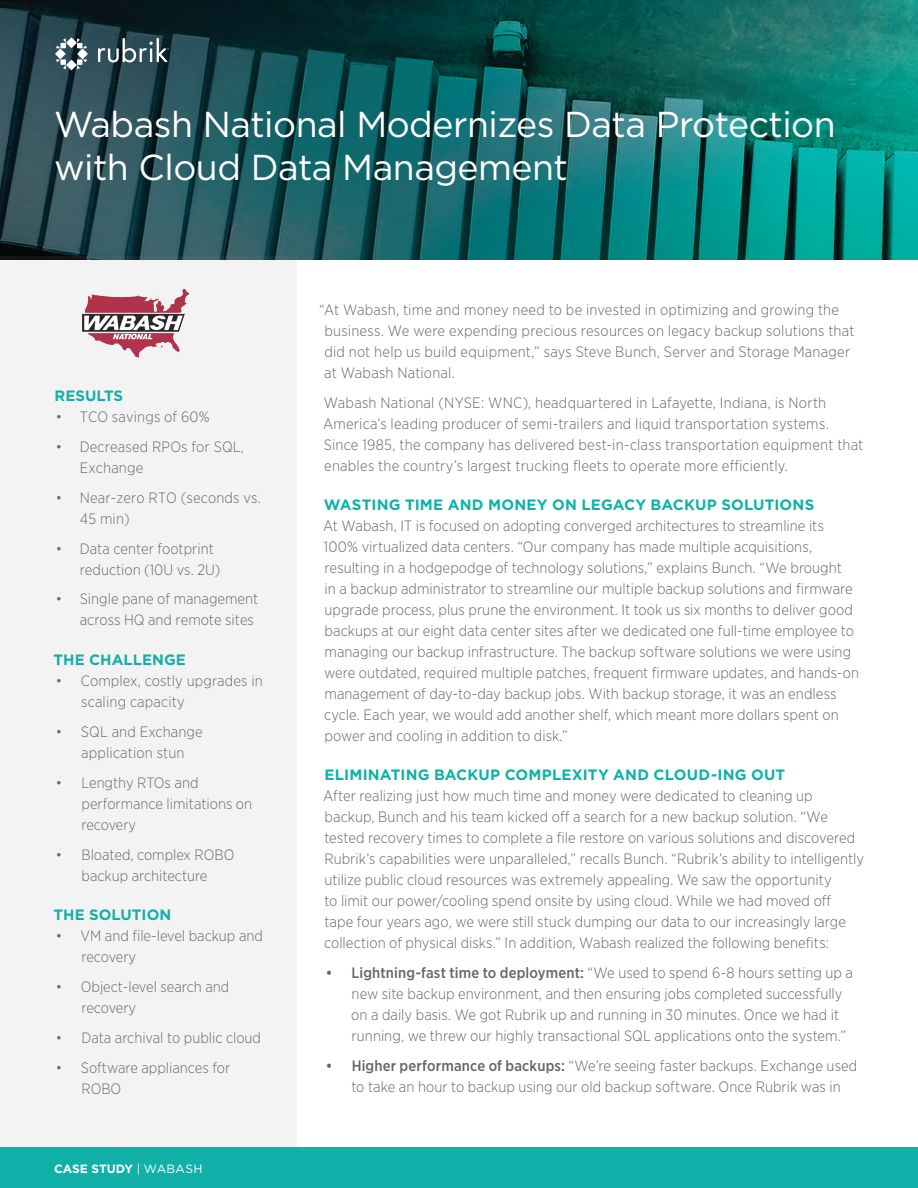
<style>
.page{position:relative;width:918px;height:1188px;background:#fff}
.page>*{position:absolute;margin:0;border:0;box-sizing:border-box;transform-origin:0 0}
.t1{font:36px/43.2px "Gotham";letter-spacing:-.015em;color:#fff}
.t2{font:300 15px/21px "Gotham Narrow";letter-spacing:.005em;color:#63666a}
.t3{font:700 15px "Gotham";letter-spacing:.005em;color:#0db2a8}
.t4{font:700 12px "Gotham";color:#fff}
.s1{font-weight:400}
.s2{font-weight:500}
</style>
<div class="page">
<img style="left:0;top:0;width:918px;height:260px">
<svg style="left:66px;top:38px;width:11px;height:10px"></svg>
<svg style="left:66px;top:60px;width:11px;height:10px"></svg>
<svg style="left:77px;top:49px;width:11px;height:10px"></svg>
<svg style="left:56px;top:38px;width:10px;height:10px"></svg>
<svg style="left:77px;top:59px;width:10px;height:10px"></svg>
<svg style="left:56px;top:59px;width:10px;height:10px"></svg>
<svg style="left:77px;top:38px;width:10px;height:10px"></svg>
<svg style="left:55px;top:49px;width:11px;height:10px"></svg>
<svg style="left:98px;top:38px;width:71px;height:24px"></svg>
<div style="left:0;top:1148px;width:918px;height:40px;background:#11b1aa"></div>
<div style="left:0;top:256px;width:297px;height:892px;background:#f3f3f3"></div>
<img style="left:82px;top:288px;width:106px;height:70px">
<h1 class="t1" style="left:54px;top:102px;width:783px">Wabash National Modernizes Data Protection with Cloud Data Management</h1>
<p class="t3" style="left:55px;top:386px;width:70px">RESULTS</p>
<p class="t2" style="left:56px;top:406px;width:155px">• TCO savings of 60%</p>
<p class="t2" style="left:80px;top:436px;width:166px;text-indent:-24px">• Decreased RPOs for SQL,<br>Exchange</p>
<p class="t2" style="left:80px;top:487px;width:182px;text-indent:-24px">• Near-zero RTO (seconds vs.<br>45 min)</p>
<p class="t2" style="left:80px;top:538px;width:142px;text-indent:-24px">• Data center footprint reduction (10U vs. 2U)</p>
<p class="t2" style="left:56px;top:588px;width:204px;text-align:right">• Single pane of management across HQ and remote sites</p>
<p class="t3" style="left:54px;top:650px;width:134px">THE CHALLENGE</p>
<p class="t2" style="left:81px;top:670px;width:183px;text-indent:-25px">• Complex, costly upgrades in scaling capacity</p>
<p class="t2" style="left:56px;top:721px;width:148px;text-align:center">• SQL and Exchange application stun</p>
<p class="t2" style="left:82px;top:772px;width:172px;text-indent:-26px">• Lengthy RTOs and performance limitations on recovery</p>
<p class="t2" style="left:56px;top:844px;width:180px;text-align:center">• Bloated, complex ROBO backup architecture</p>
<p class="t3" style="left:54px;top:905px;width:119px">THE SOLUTION</p>
<p class="t2" style="left:82px;top:925px;width:183px;text-indent:-26px">• VM and file-level backup and recovery</p>
<p class="t2" style="left:82px;top:976px;width:149px;text-indent:-26px">• Object-level search and recovery</p>
<p class="t2" style="left:56px;top:1027px;width:207px">• Data archival to public cloud</p>
<p class="t2" style="left:81px;top:1057px;width:150px;text-indent:-26px">• Software appliances for<br>ROBO</p>
<p class="t4" style="left:54px;top:1161px;width:150px">CASE STUDY <span class="s1">| WABASH</span></p>
<p class="t2" style="left:324px;top:299px;width:532px;text-indent:-5px">“At Wabash, time and money need to be invested in optimizing and growing the business. We were expending precious resources on legacy backup solutions that did not help us build equipment,” says Steve Bunch, Server and Storage Manager at Wabash National.</p>
<p class="t2" style="left:323px;top:392px;width:542px">Wabash National (NYSE: WNC), headquartered in Lafayette, Indiana, is North America’s leading producer of semi-trailers and liquid transportation systems.<br>Since 1985, the company has delivered best-in-class transportation equipment that enables the country’s largest trucking fleets to operate more efficiently.</p>
<p class="t3" style="left:324px;top:495px;width:492px">WASTING TIME AND MONEY ON LEGACY BACKUP SOLUTIONS</p>
<p class="t2" style="left:323px;top:515px;width:538px">At Wabash, IT is focused on adopting converged architectures to streamline its 100% virtualized data centers. “Our company has made multiple acquisitions, resulting in a hodgepodge of technology solutions,” explains Bunch. “We brought<br>in a backup administrator to streamline our multiple backup solutions and firmware upgrade process, plus prune the environment. It took us six months to deliver good backups at our eight data center sites after we dedicated one full-time employee to managing our backup infrastructure. The backup software solutions we were using were outdated, required multiple patches, frequent firmware updates, and hands-on management of day-to-day backup jobs. With backup storage, it was an endless cycle. Each year, we would add another shelf, which meant more dollars spent on power and cooling in addition to disk.”</p>
<p class="t3" style="left:325px;top:765px;width:462px">ELIMINATING BACKUP COMPLEXITY AND CLOUD-ING OUT</p>
<p class="t2" style="left:323px;top:785px;width:542px">After realizing just how much time and money were dedicated to cleaning up backup, Bunch and his team kicked off a search for a new backup solution. “We tested recovery times to complete a file restore on various solutions and discovered Rubrik’s capabilities were unparalleled,” recalls Bunch. “Rubrik’s ability to intelligently utilize public cloud resources was extremely appealing. We saw the opportunity<br>to limit our power/cooling spend onsite by using cloud. While we had moved off<br>tape four years ago, we were still stuck dumping our data to our increasingly large collection of physical disks.” In addition, Wabash realized the following benefits:</p>
<p class="t2" style="left:351px;top:962px;width:503px;text-indent:-25px"><span class="s2">• Lightning-fast time to deployment:</span> “We used to spend 6-8 hours setting up a new site backup environment, and then ensuring jobs completed successfully on a daily basis. We got Rubrik up and running in 30 minutes. Once we had it running, we threw our highly transactional SQL applications onto the system.”</p>
<p class="t2" style="left:351px;top:1055px;width:507px;text-indent:-26px"><span class="s2">• Higher performance of backups:</span> “We’re seeing faster backups. Exchange used to take an hour to backup using our old backup software. Once Rubrik was in</p>
</div>
